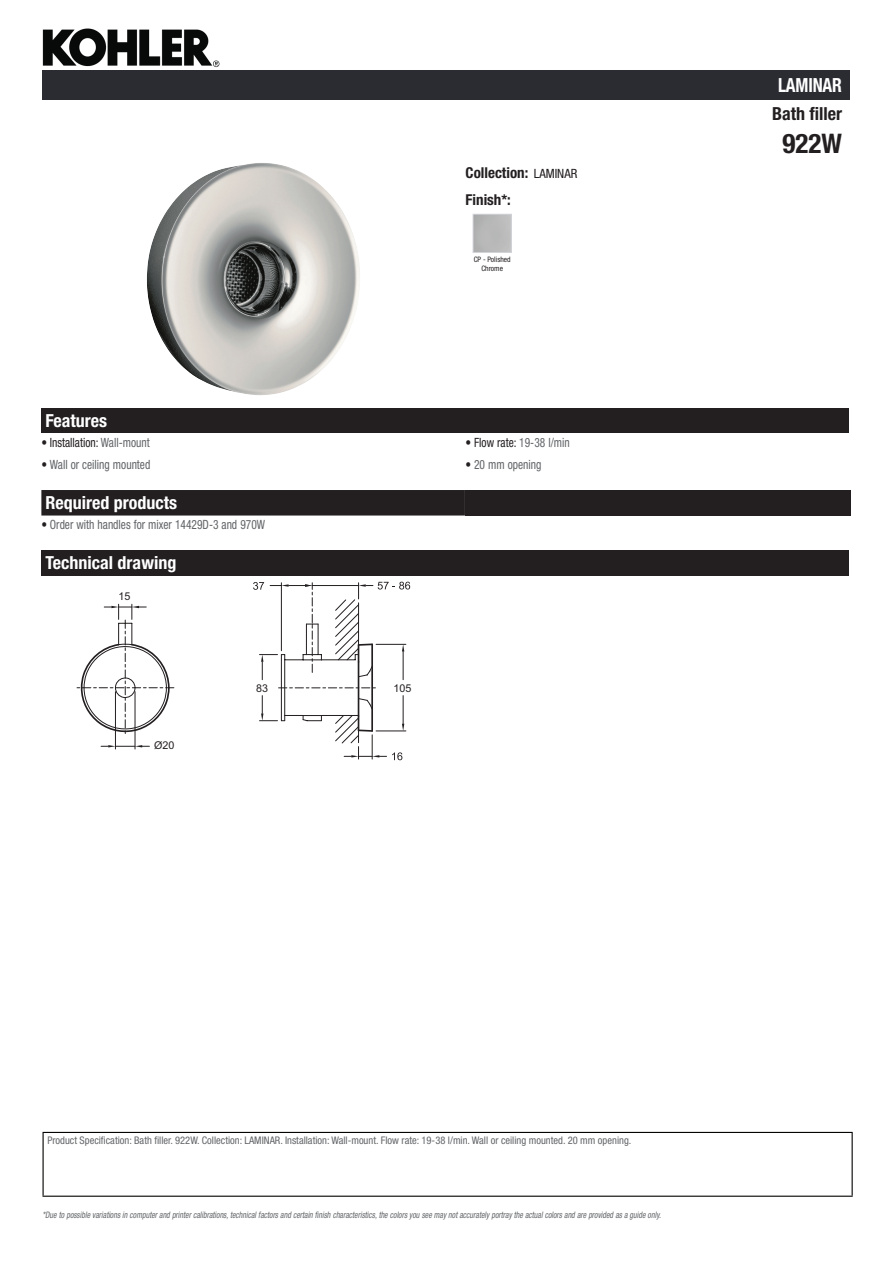
<style>
.page{position:relative;width:893px;height:1263px;background:#fff}
.page>*{position:absolute;margin:0;border:0;box-sizing:border-box;transform-origin:0 0}
.t1{font:700 condensed 27px "Helvetica Neue LT Std";color:#231f20}
.t2{font:700 condensed 19.5px "Helvetica Neue LT Std";letter-spacing:-.01em;color:#fff;scale:.9 1}
.t3{font:700 condensed 18px "Helvetica Neue LT Std";color:#fff}
.t4{font:700 condensed 18px "Helvetica Neue LT Std";color:#231f20}
.t5{font:700 condensed 15px/27.8px "Helvetica Neue LT Std";color:#231f20}
.t6{font:condensed 12.75px "Helvetica Neue LT Std";color:#626568;scale:.9 1}
.t7{font:condensed 12.75px "Helvetica Neue LT Std";color:#231f20;scale:.9 1}
.t8{font:10.8px "Arial";color:#231f20}
.t9{font:condensed 10.5px "Helvetica Neue LT Std";color:#626568}
.t10{font:italic condensed 9px "Helvetica Neue LT Std";color:#626568;scale:.87 1}
.t11{font:condensed 7.5px/9px "Helvetica Neue LT Std";color:#231f20;text-align:center}
.s1{font-weight:400;font-size:12.75px}
.s2{color:#626568}
.s3{color:#231f20}
</style>
<div class="page">
<img style="left:42px;top:28px;width:188px;height:53px">
<img style="left:147px;top:163px;width:213px;height:233px">
<div style="left:473px;top:214px;width:39px;height:39px;border:1px solid #d3d4da"></div>
<div style="left:41px;top:408px;width:808px;height:25px;background:#231f20"></div>
<div style="left:41px;top:490px;width:424px;height:25px;background:#231f20"></div>
<div style="left:465px;top:490px;width:385px;height:25px;background:#231f20"></div>
<div style="left:41px;top:550px;width:808px;height:26px;background:#231f20"></div>
<svg style="left:77px;top:582px;width:333px;height:178px"></svg>
<div style="left:43px;top:71px;width:807px;height:29px;background:#2a2c32"></div>
<hr style="left:43px;top:1132px;width:810px;height:1px;background:#040503">
<hr style="left:43px;top:1133px;width:1px;height:62px;background:#040503">
<hr style="left:852px;top:1133px;width:1px;height:62px;background:#040503">
<hr style="left:43px;top:1195px;width:810px;height:2px;background:#040503">
<h3 class="t5" style="left:466px;top:158px;width:113px">Collection: <span class="s1">LAMINAR<br></span>Finish*:</h3>
<p class="t11" style="left:474px;top:255px;width:38px">CP - Polished<br>Chrome</p>
<h3 class="t3" style="left:46px;top:410px;width:63px">Features</h3>
<h3 class="t7" style="left:41px;top:435px;width:122px">• Installation: <span class="s2">Wall-mount</span></h3>
<h3 class="t7" style="left:466px;top:435px;width:117px">• Flow rate: <span class="s2">19-38 l/min</span></h3>
<h3 class="t6" style="left:41px;top:457px;width:123px"><span class="s3">•</span> Wall or ceiling mounted</h3>
<h3 class="t6" style="left:466px;top:457px;width:86px"><span class="s3">•</span> 20 mm opening</h3>
<h3 class="t3" style="left:46px;top:492px;width:133px">Required products</h3>
<h3 class="t6" style="left:41px;top:517px;width:250px"><span class="s3">•</span> Order with handles for mixer 14429D-3 and 970W</h3>
<h3 class="t3" style="left:46px;top:552px;width:132px">Technical drawing</h3>
<p class="t8" style="left:119px;top:589px;width:13px">15</p>
<p class="t8" style="left:154px;top:738px;width:22px">Ø20</p>
<p class="t8" style="left:256px;top:681px;width:13px">83</p>
<p class="t8" style="left:393px;top:681px;width:19px">105</p>
<h2 class="t2" style="left:778px;top:74px;width:73px">LAMINAR</h2>
<h3 class="t4" style="left:772px;top:103px;width:71px">Bath filler</h3>
<h1 class="t1" style="left:782px;top:127px;width:61px">922W</h1>
<p class="t9" style="left:47px;top:1134px;width:586px">Product Specification: Bath filler. 922W. Collection: LAMINAR. Installation: Wall-mount. Flow rate: 19-38 l/min. Wall or ceiling mounted. 20 mm opening.</p>
<p class="t10" style="left:43px;top:1210px;width:714px">*Due to possible variationsin computerand printercalibrations,technicalfactorsand certain finish characteristics,the colorsyou see maynotaccuratelyportraythe actualcolorsand are provided asa guide only.</p>
</div>
